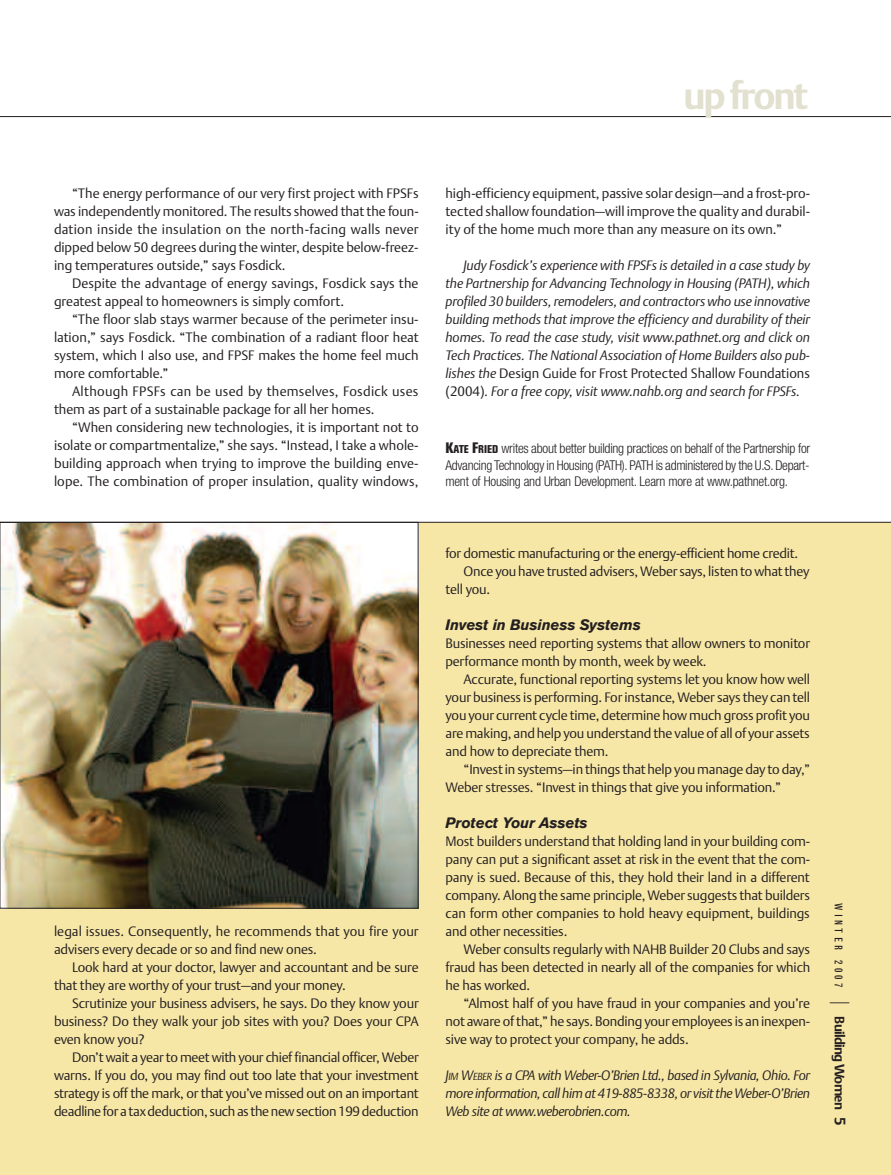
<style>
.page{position:relative;width:891px;height:1175px;background:#fff}
.page>*{position:absolute;margin:0;border:0;box-sizing:border-box;transform-origin:0 0}
.t1{font:700 37.65px "DTL Argo T";letter-spacing:-.055em;color:#e2e1d0}
.t2{font:italic 700 15px "Akzidenz Grotesk BE";letter-spacing:-.01em;color:#231f20}
.t3{font:13.5px/18px "DTL Argo T Light";letter-spacing:-.01em;color:#231f20;text-align:justify}
.t4{font:italic 13.5px/18px "DTL Argo T Light";letter-spacing:-.02em;color:#231f20;text-align:justify}
.t5{font:300 condensed 13.5px/16.5px "Helvetica Neue";letter-spacing:-.02em;color:#231f20;text-align:justify}
.t6{font:700 13.5px "DTL Argo T";letter-spacing:-.055em;color:#231f20}
.s1{font-style:normal}
.s2{font-family:"Akzidenz Grotesk BE";font-weight:800;font-size:15px}
.s3{font-family:"Akzidenz Grotesk BE";font-weight:800;font-size:11.25px}
.s4{font-size:10.2px}
.s5{font-family:"Grotesque";font-weight:400;font-stretch:condensed;font-size:10.5px}
.s6{font-family:"Grotesque";font-weight:300;font-size:19.5px}
.s7{font-size:15px}
</style>
<div class="page">
<div style="left:0;top:522px;width:891px;height:652px;background:#f7e7a7"></div>
<hr style="left:0;top:116px;width:891px;height:1px;background:#231f20">
<img style="left:2px;top:524px;width:415px;height:382px">
<hr style="left:0;top:522px;width:891px;height:1px;background:#231f20">
<h1 class="t1" style="left:683px;top:74px;width:126px">up front</h1>
<p class="t3" style="left:54px;top:184px;width:366px;text-indent:18px">“The energy performance of our very first project with FPSFs was independently monitored. The results showed that the foun&shy;dation inside the insulation on the north-facing walls never dipped below 50 degrees during the winter, despite below-freez&shy;ing temperatures outside,” says Fosdick.</p>
<p class="t3" style="left:54px;top:274px;width:366px;text-indent:18px">Despite the advantage of energy savings, Fosdick says the greatest appeal to homeowners is simply comfort.</p>
<p class="t3" style="left:54px;top:310px;width:366px;text-indent:18px">“The floor slab stays warmer because of the perimeter insu&shy;lation,” says Fosdick. “The combination of a radiant floor heat system, which I also use, and FPSF makes the home feel much more comfortable.”</p>
<p class="t3" style="left:54px;top:382px;width:366px;text-indent:18px">Although FPSFs can be used by themselves, Fosdick uses them as part of a sustainable package for all her homes.</p>
<p class="t3" style="left:54px;top:418px;width:366px;text-indent:18px">“When considering new technologies, it is important not to isolate or compartmentalize,” she says. “Instead, I take a whole&shy;building approach when trying to improve the building enve&shy;lope. The combination of proper insulation, quality windows,</p>
<p class="t3" style="left:54px;top:922px;width:366px">legal issues. Consequently, he recommends that you fire your advisers every decade or so and find new ones.</p>
<p class="t3" style="left:54px;top:958px;width:366px;text-indent:18px">Look hard at your doctor, lawyer and accountant and be sure that they are worthy of your trust—and your money.</p>
<p class="t3" style="left:54px;top:994px;width:366px;text-indent:18px">Scrutinize your business advisers, he says. Do they know your business? Do they walk your job sites with you? Does your CPA even know you?</p>
<p class="t3" style="left:54px;top:1048px;width:366px;text-indent:18px">Don’t wait a year to meet with your chief financial officer, Weber warns. If you do, you may find out too late that your investment strategy is off the mark, or that you’ve missed out on an important deadline for a tax deduction, such as the new section 199 deduction</p>
<p class="t3" style="left:446px;top:184px;width:366px">high-efficiency equipment, passive solar design—and a frost-pro&shy;tected shallow foundation—will improve the quality and durabil&shy;ity of the home much more than any measure on its own.”</p>
<p class="t4" style="left:446px;top:256px;width:366px;text-indent:18px">Judy Fosdick’s experience with FPSFs is detailed in a case study by the Partnership for Advancing Technology in Housing (PATH), which profiled 30 builders, remodelers, and contractors who use innovative building methods that improve the efficiency and durability of their homes. To read the case study, visit www.pathnet.org and click on Tech Practices. The National Association of Home Builders also pub&shy;lishes the <span class="s1">Design Guide for Frost Protected Shallow Foundations (2004)</span>. For a free copy, visit www.nahb.org and search for FPSFs.</p>
<p class="t5" style="left:446px;top:441px;width:366px"><span class="s2">K</span><span class="s3">ATE</span> <span class="s2">F</span><span class="s3">RIED</span> writes about better building practices on behalf of the Partnership for Advancing Technology in Housing (PATH). PATH is administered by the U.S. Depart&shy;ment of Housing and Urban Development. Learn more at www.pathnet.org.</p>
<p class="t3" style="left:446px;top:544px;width:354px">for domestic manufacturing or the energy-efficient home credit.</p>
<p class="t3" style="left:464px;top:562px;width:348px">Once you have trusted advisers, Weber says, listen to what they</p>
<p class="t3" style="left:446px;top:580px;width:46px">tell you.</p>
<p class="t2" style="left:446px;top:619px;width:197px">Invest in Business Systems</p>
<p class="t3" style="left:446px;top:634px;width:366px">Businesses need reporting systems that allow owners to monitor performance month by month, week by week.</p>
<p class="t3" style="left:446px;top:670px;width:366px;text-indent:18px">Accurate, functional reporting systems let you know how well your business is performing. For instance, Weber says they can tell you your current cycle time, determine how much gross profit you are making, and help you understand the value of all of your assets and how to depreciate them.</p>
<p class="t3" style="left:446px;top:760px;width:366px;text-indent:18px">“Invest in systems—in things that help you manage day to day,”<br>Weber stresses. “Invest in things that give you information.”</p>
<p class="t2" style="left:446px;top:817px;width:144px">Protect Your Assets</p>
<p class="t3" style="left:446px;top:832px;width:366px">Most builders understand that holding land in your building com&shy;pany can put a significant asset at risk in the event that the com&shy;pany is sued. Because of this, they hold their land in a different company. Along the same principle, Weber suggests that builders can form other companies to hold heavy equipment, buildings and other necessities.</p>
<p class="t3" style="left:446px;top:940px;width:366px;text-indent:18px">Weber consults regularly with NAHB Builder 20 Clubs and says fraud has been detected in nearly all of the companies for which he has worked.</p>
<p class="t3" style="left:446px;top:994px;width:366px;text-indent:18px">“Almost half of you have fraud in your companies and you’re not aware of that,” he says. Bonding your employees is an inexpen&shy;sive way to protect your company, he adds.</p>
<p class="t4" style="left:446px;top:1066px;width:366px">J<span class="s4">IM</span> W<span class="s4">EBER</span> is a CPA with Weber-O’Brien Ltd., based in Sylvania, Ohio. For more information, call him at 419-885-8338, or visit the Weber-O’Brien Web site at www.weberobrien.com.</p>
<p class="t6" style="left:847px;top:902px;width:224px;rotate:90deg"><span class="s5">W I N T E R 2 0 0 7</span> <span class="s6">|</span> BuildingWomen <span class="s7">5</span></p>
</div>
